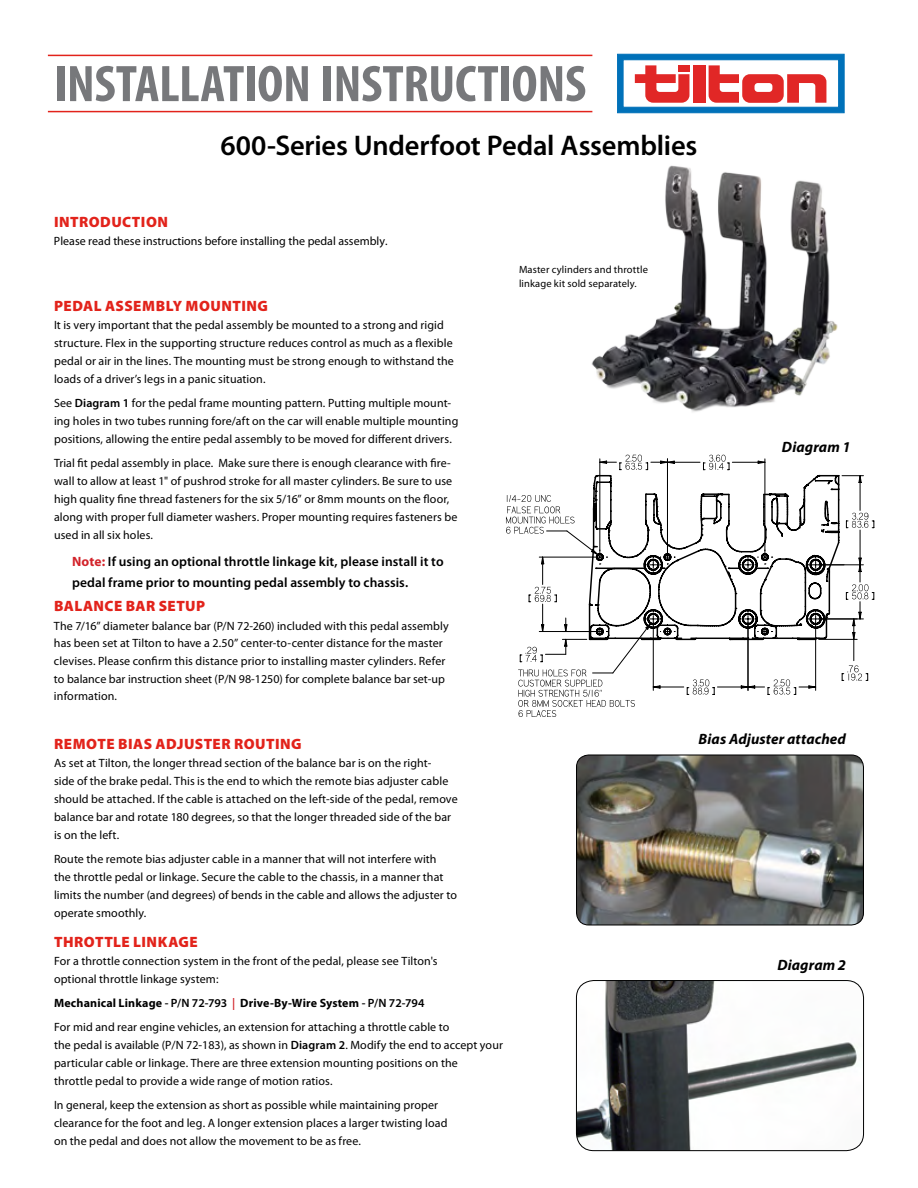
<style>
.page{position:relative;width:918px;height:1188px;background:#fff}
.page>*{position:absolute;margin:0;border:0;box-sizing:border-box;transform-origin:0 0}
.t1{font:700 condensed 51.9px "Myriad Pro";letter-spacing:-.005em;color:#77787b;scale:1.04 1}
.t2{font:600 28.5px "Myriad Pro";letter-spacing:-.005em;color:#000}
.t3{font:900 15px "Myriad Pro";letter-spacing:.03em;color:#e2231b}
.t4{font:italic 700 15px "Myriad Pro";letter-spacing:.005em;color:#000}
.t5{font:600 13.5px/21px "Myriad Pro";letter-spacing:.005em;color:#000}
.t6{font:12px/18px "Myriad Pro";letter-spacing:.005em;color:#000}
.t7{font:10.5px/13.5px "Myriad Pro";letter-spacing:.015em;color:#000}
.s1{font-weight:600}
.s2{font-weight:700;color:#d2232a}
.s3{font-weight:700}
.s4{font-weight:600;color:#d2232a}
</style>
<div class="page">
<svg style="left:617px;top:54px;width:228px;height:59px"></svg>
<hr style="left:48px;top:55px;width:544px;height:1px;background:#e2231b">
<hr style="left:48px;top:111px;width:544px;height:1px;background:#e2231b">
<img style="left:591px;top:165px;width:247px;height:247px">
<hr style="left:496px;top:1187px;width:147px;height:1px;background:#000">
<svg style="left:506px;top:455px;width:369px;height:262px"></svg>
<img style="left:576px;top:981px;width:288px;height:170px">
<div style="left:576px;top:980px;width:288px;height:171px;border:1px solid #000;border-radius:17px"></div>
<img style="left:577px;top:756px;width:286px;height:169px">
<div style="left:576px;top:754px;width:288px;height:171px;border:1px solid #000;border-radius:12px"></div>
<h1 class="t1" style="left:54px;top:51px;width:513px">INSTALLATION INSTRUCTIONS</h1>
<h2 class="t2" style="left:220px;top:127px;width:478px">600-Series Underfoot Pedal Assemblies</h2>
<p class="t3" style="left:54px;top:212px;width:115px">INTRODUCTION</p>
<p class="t6" style="left:54px;top:232px;width:335px">Please read these instructions before installing the pedal assembly.</p>
<p class="t3" style="left:54px;top:296px;width:215px">PEDAL ASSEMBLY MOUNTING</p>
<p class="t6" style="left:54px;top:316px;width:401px">It is very important that the pedal assembly be mounted to a strong and rigid structure. Flex in the supporting structure reduces control as much as a flexible pedal or air in the lines. The mounting must be strong enough to withstand the loads of a driver’s legs in a panic situation.</p>
<p class="t6" style="left:54px;top:394px;width:406px">See <span class="s1">Diagram 1</span> for the pedal frame mounting pattern. Putting multiple mount&shy;ing holes in two tubes running fore/aft on the car will enable multiple mounting positions, allowing the entire pedal assembly to be moved for different drivers.</p>
<p class="t6" style="left:54px;top:454px;width:405px">Trial fit pedal assembly in place. Make sure there is enough clearance with fire&shy;wall to allow at least 1" of pushrod stroke for all master cylinders. Be sure to use high quality fine thread fasteners for the six 5/16” or 8mm mounts on the floor, along with proper full diameter washers. Proper mounting requires fasteners be used in all six holes.</p>
<p class="t5" style="left:72px;top:550px;width:373px"><span class="s2">Note:</span> If using an optional throttle linkage kit, please install it to pedal frame prior to mounting pedal assembly to chassis.</p>
<p class="t3" style="left:54px;top:596px;width:153px">BALANCE BAR SETUP</p>
<p class="t6" style="left:54px;top:617px;width:396px">The 7/16” diameter balance bar (P/N 72-260) included with this pedal assembly has been set at Tilton to have a 2.50” center-to-center distance for the master clevises. Please confirm this distance prior to installing master cylinders. Refer to balance bar instruction sheet (P/N 98-1250) for complete balance bar set-up information.</p>
<p class="t3" style="left:54px;top:734px;width:249px">REMOTE BIAS ADJUSTER ROUTING</p>
<p class="t6" style="left:54px;top:754px;width:405px">As set at Tilton, the longer thread section of the balance bar is on the right-<br>side of the brake pedal. This is the end to which the remote bias adjuster cable should be attached. If the cable is attached on the left-side of the pedal, remove balance bar and rotate 180 degrees, so that the longer threaded side of the bar is on the left.</p>
<p class="t6" style="left:54px;top:850px;width:404px">Route the remote bias adjuster cable in a manner that will not interfere with<br>the throttle pedal or linkage. Secure the cable to the chassis, in a manner that limits the number (and degrees) of bends in the cable and allows the adjuster to operate smoothly.</p>
<p class="t3" style="left:54px;top:932px;width:145px">THROTTLE LINKAGE</p>
<p class="t6" style="left:54px;top:952px;width:385px">For a throttle connection system in the front of the pedal, please see Tilton's optional throttle linkage system:</p>
<p class="t6" style="left:54px;top:991px;width:397px;line-height:24px"><span class="s3">Mechanical Linkage</span> <span class="s1">- P/N 72-793</span> <span class="s4">|</span> <span class="s3">Drive-By-Wire System</span> <span class="s1">- P/N 72-794<br></span>For mid and rear engine vehicles, an extension for attaching a throttle cable to</p>
<p class="t6" style="left:54px;top:1036px;width:450px">the pedal is available (P/N 72-183), as shown in <span class="s1">Diagram 2</span>. Modify the end to accept your particular cable or linkage. There are three extension mounting positions on the<br>throttle pedal to provide a wide range of motion ratios.</p>
<p class="t6" style="left:54px;top:1096px;width:395px">In general, keep the extension as short as possible while maintaining proper clearance for the foot and leg. A longer extension places a larger twisting load on the pedal and does not allow the movement to be as free.</p>
<p class="t7" style="left:519px;top:263px;width:131px">Master cylinders and throttle linkage kit sold separately.</p>
<p class="t4" style="left:782px;top:437px;width:70px">Diagram 1</p>
<p class="t4" style="left:699px;top:729px;width:149px">Bias Adjuster attached</p>
<p class="t4" style="left:777px;top:955px;width:70px">Diagram 2</p>
</div>
